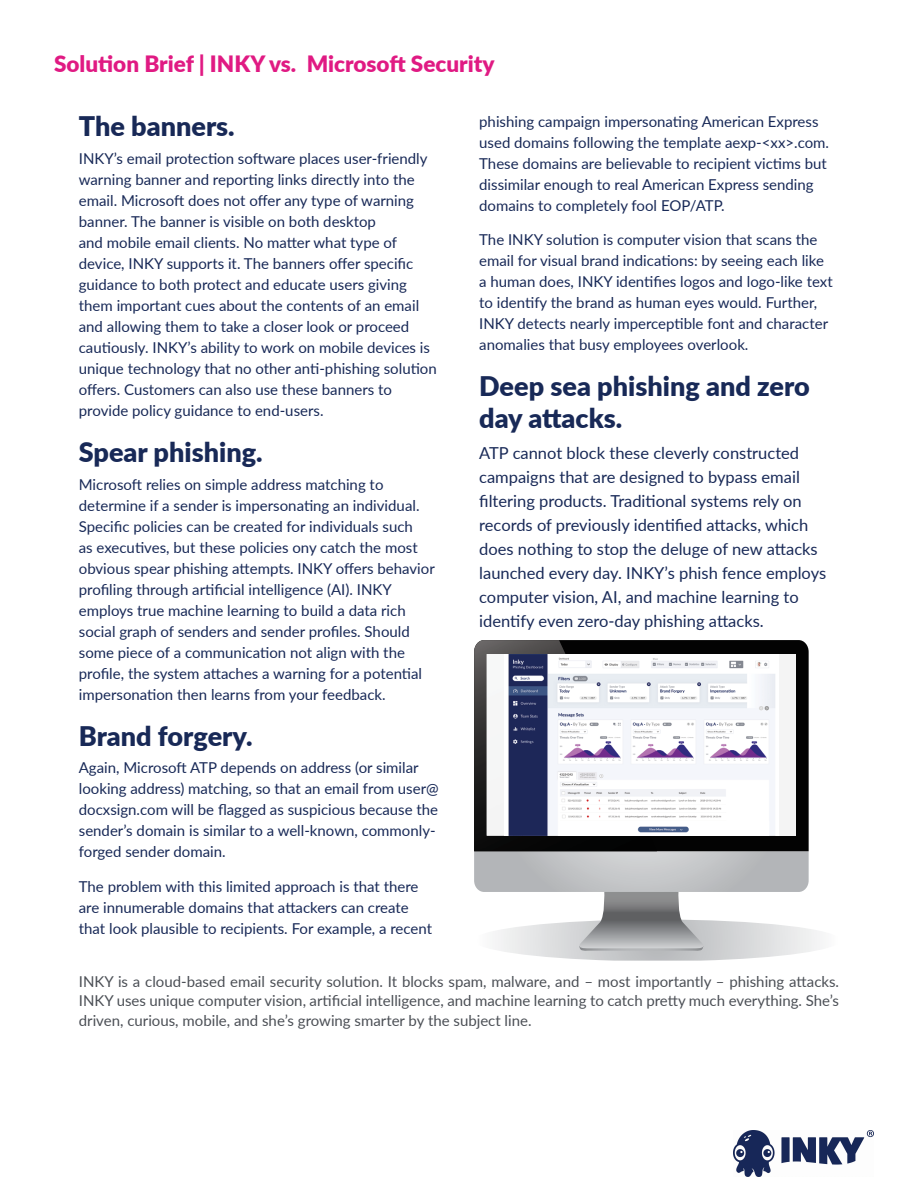
<style>
.page{position:relative;width:918px;height:1188px;background:#fff}
.page>*{position:absolute;margin:0;border:0;box-sizing:border-box;transform-origin:0 0}
.t1{font:900 27px/32.4px "Lato";color:#182957}
.t2{font:900 22.5px "Lato";color:#e01a83}
.t3{font:16.5px/24px "Lato";color:#182957}
.t4{font:15px/21px "Lato";color:#182957}
.t5{font:15px/19.5px "Lato";color:#4b4f55;text-align:justify}
</style>
<div class="page">
<svg style="left:495px;top:892px;width:325px;height:69px"></svg>
<svg style="left:474px;top:851px;width:335px;height:41px;background:#bbbdbf"></svg>
<div style="left:657px;top:640px;width:152px;height:211px;background:#030303"></div>
<div style="left:487px;top:654px;width:309px;height:182px;background:#f4f4f4"></div>
<img style="left:474px;top:640px;width:183px;height:211px">
<img style="left:487px;top:654px;width:17px;height:182px">
<img style="left:504px;top:654px;width:274px;height:182px">
<img style="left:733px;top:1130px;width:141px;height:46px">
<h2 class="t2" style="left:54px;top:47px;width:442px">Solution Brief | INKY vs. Microsoft Security</h2>
<h1 class="t1" style="left:79px;top:109px;width:157px">The banners.</h1>
<p class="t4" style="left:79px;top:147px;width:359px">INKY’s email protection software places user-friendly warning banner and reporting links directly into the email. Microsoft does not offer any type of warning banner. The banner is visible on both desktop<br>and mobile email clients. No matter what type of device, INKY supports it. The banners offer specific guidance to both protect and educate users giving them important cues about the contents of an email and allowing them to take a closer look or proceed cautiously. INKY’s ability to work on mobile devices is unique technology that no other anti-phishing solution offers. Customers can also use these banners to provide policy guidance to end-users.</p>
<h1 class="t1" style="left:79px;top:435px;width:185px">Spear phishing.</h1>
<p class="t4" style="left:79px;top:473px;width:358px">Microsoft relies on simple address matching to determine if a sender is impersonating an individual.<br>Specific policies can be created for individuals such<br>as executives, but these policies ony catch the most obvious spear phishing attempts. INKY offers behavior profiling through artificial intelligence (AI). INKY employs true machine learning to build a data rich social graph of senders and sender profiles. Should some piece of a communication not align with the profile, the system attaches a warning for a potential impersonation then learns from your feedback.</p>
<h1 class="t1" style="left:79px;top:718px;width:175px">Brand forgery.</h1>
<p class="t4" style="left:79px;top:757px;width:361px">Again, Microsoft ATP depends on address (or similar looking address) matching, so that an email from user@ docxsign.com will be flagged as suspicious because the sender’s domain is similar to a well-known, commonly&shy;forged sender domain.</p>
<p class="t4" style="left:79px;top:875px;width:355px">The problem with this limited approach is that there are innumerable domains that attackers can create that look plausible to recipients. For example, a recent</p>
<p class="t4" style="left:479px;top:110px;width:351px">phishing campaign impersonating American Express used domains following the template aexp-&lt;xx&gt;.com.<br>These domains are believable to recipient victims but dissimilar enough to real American Express sending domains to completely fool EOP/ATP.</p>
<p class="t4" style="left:479px;top:228px;width:355px">The INKY solution is computer vision that scans the email for visual brand indications: by seeing each like a human does, INKY identifies logos and logo-like text to identify the brand as human eyes would. Further, INKY detects nearly imperceptible font and character anomalies that busy employees overlook.</p>
<h1 class="t1" style="left:479px;top:369px;width:332px">Deep sea phishing and zero day attacks.</h1>
<p class="t3" style="left:479px;top:440px;width:348px">ATP cannot block these cleverly constructed campaigns that are designed to bypass email filtering products. Traditional systems rely on records of previously identified attacks, which does nothing to stop the deluge of new attacks launched every day. INKY’s phish fence employs computer vision, AI, and machine learning to identify even zero-day phishing attacks.</p>
<p class="t5" style="left:79px;top:971px;width:762px">INKY is a cloud-based email security solution. It blocks spam, malware, and – most importantly – phishing attacks.<br>INKY uses unique computer vision, artificial intelligence, and machine learning to catch pretty much everything. She’s driven, curious, mobile, and she’s growing smarter by the subject line.</p>
</div>
